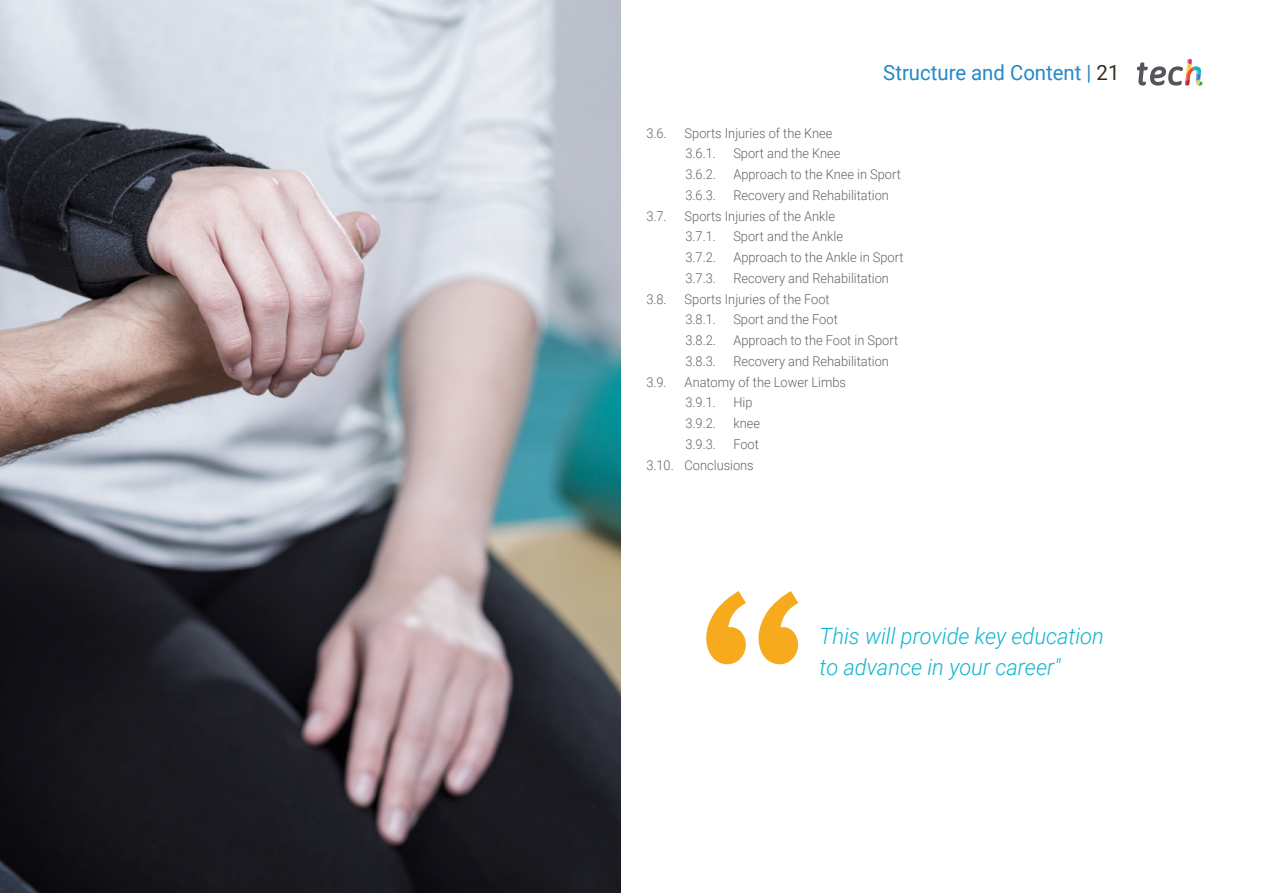
<style>
.page{position:relative;width:1263px;height:893px;background:#fff}
.page>*{position:absolute;margin:0;border:0;box-sizing:border-box;transform-origin:0 0}
.t1{font:italic 300 22.5px/31.5px "Roboto";color:#0fb6cf}
.t2{font:21px "Roboto";color:#2488c9}
.t3{font:300 13.5px/20.7px "Roboto";color:#61646a;scale:.95 1}
.s1{color:#312e20}
</style>
<div class="page">
<svg style="left:1137px;top:59px;width:65px;height:27px"></svg>
<img style="left:0;top:0;width:621px;height:893px">
<svg style="left:706px;top:591px;width:92px;height:73px"></svg>
<p class="t3" style="left:646px;top:122px;width:23px">3.6.</p>
<p class="t3" style="left:685px;top:122px;width:157px">Sports Injuries of the Knee<br>3.6.1.</p>
<p class="t3" style="left:733px;top:143px;width:114px">Sport and the Knee</p>
<h2 class="t2" style="left:883px;top:57px;width:238px">Structure and Content | <span class="s1">21</span></h2>
<p class="t3" style="left:685px;top:164px;width:34px">3.6.2.</p>
<p class="t3" style="left:733px;top:164px;width:178px">Approach to the Knee in Sport</p>
<p class="t3" style="left:685px;top:184px;width:34px">3.6.3.</p>
<p class="t3" style="left:733px;top:184px;width:165px">Recovery and Rehabilitation</p>
<p class="t3" style="left:646px;top:205px;width:23px">3.7.</p>
<p class="t3" style="left:685px;top:205px;width:160px">Sports Injuries of the Ankle<br>3.7.1.</p>
<p class="t3" style="left:733px;top:226px;width:117px">Sport and the Ankle</p>
<p class="t3" style="left:685px;top:247px;width:34px">3.7.2.</p>
<p class="t3" style="left:733px;top:247px;width:180px">Approach to the Ankle in Sport</p>
<p class="t3" style="left:685px;top:267px;width:34px">3.7.3.</p>
<p class="t3" style="left:733px;top:267px;width:165px">Recovery and Rehabilitation</p>
<p class="t3" style="left:646px;top:288px;width:23px">3.8.</p>
<p class="t3" style="left:685px;top:288px;width:154px">Sports Injuries of the Foot<br>3.8.1.</p>
<p class="t3" style="left:733px;top:309px;width:111px">Sport and the Foot</p>
<p class="t3" style="left:685px;top:330px;width:34px">3.8.2.</p>
<p class="t3" style="left:733px;top:330px;width:175px">Approach to the Foot in Sport</p>
<p class="t3" style="left:685px;top:350px;width:34px">3.8.3.</p>
<p class="t3" style="left:733px;top:350px;width:165px">Recovery and Rehabilitation</p>
<p class="t3" style="left:646px;top:371px;width:23px">3.9.</p>
<p class="t3" style="left:685px;top:371px;width:171px">Anatomy of the Lower Limbs<br>3.9.1.</p>
<p class="t3" style="left:733px;top:392px;width:22px">Hip</p>
<p class="t3" style="left:685px;top:413px;width:34px">3.9.2.</p>
<p class="t3" style="left:733px;top:413px;width:29px">knee</p>
<p class="t3" style="left:685px;top:433px;width:34px">3.9.3.</p>
<p class="t3" style="left:646px;top:433px;width:120px;text-indent:87px">Foot<br>3.10. Conclusions</p>
<h1 class="t1" style="left:820px;top:619px;width:286px">This will provide key education to advance in your career"</h1>
</div>
